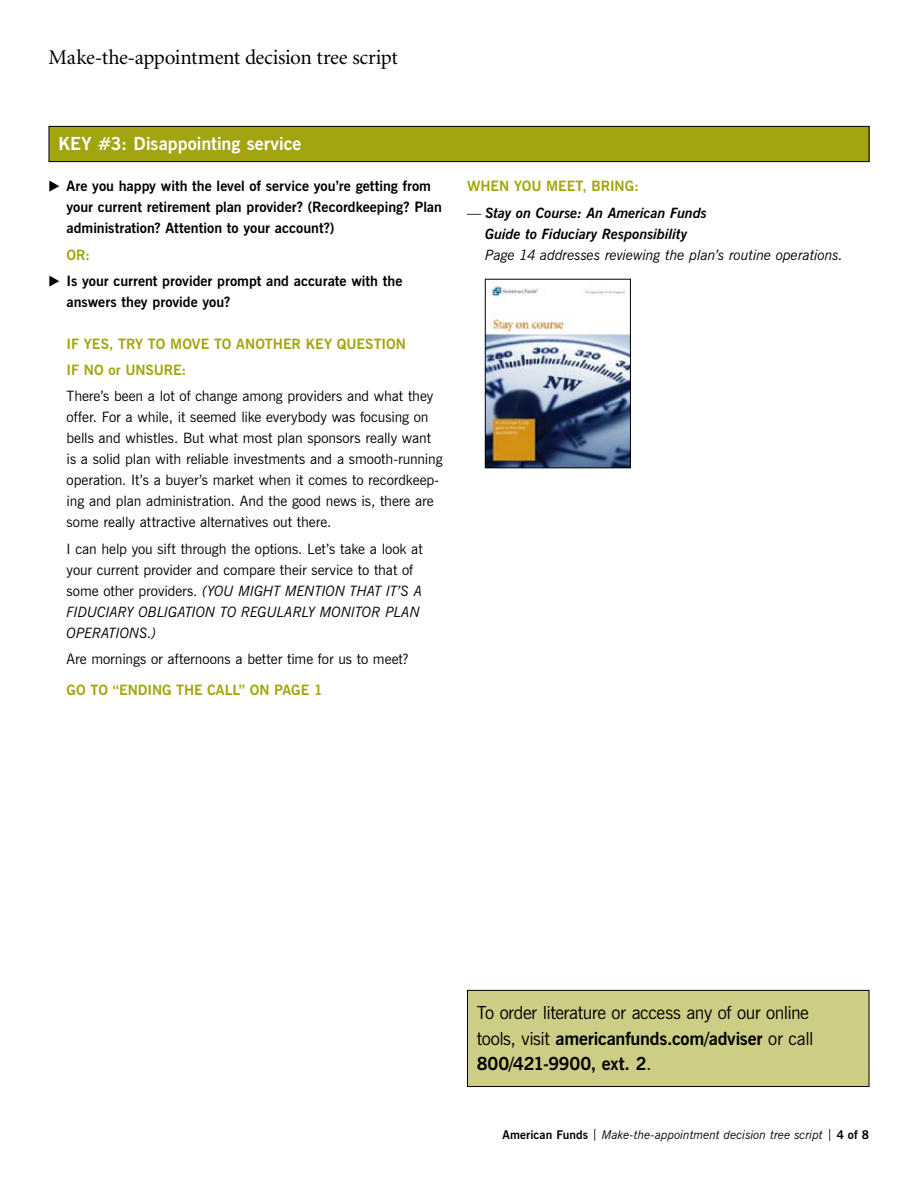
<style>
.page{position:relative;width:918px;height:1188px;background:#fff}
.page>*{position:absolute;margin:0;border:0;box-sizing:border-box;transform-origin:0 0}
.t1{font:21px "Minion";letter-spacing:-.02em;color:#000}
.t2{font:18px/25.5px "News Gothic BT";letter-spacing:-.025em;color:#000}
.t3{font:700 18px "News Gothic BT";color:#fff}
.t4{font:14.25px/21px "News Gothic BT";letter-spacing:-.005em;color:#000}
.t5{font:700 14.25px/21px "News Gothic BT";color:#000}
.t6{font:700 14.25px/26.2px "News Gothic BT";letter-spacing:-.005em;color:#a3a510}
.t7{font:italic 700 14.25px/21px "News Gothic BT";color:#000;text-align:center}
.t8{font:italic 14.25px "News Gothic BT";letter-spacing:-.01em;color:#000}
.t9{font:italic 12px "News Gothic BT";letter-spacing:-.005em;color:#000}
.s1{font-family:"European Pi Three";font-weight:400}
.s2{color:#a3a510}
.s3{font-style:italic}
.s4{font-weight:400;font-style:normal}
.s5{font-weight:700}
.s6{font-weight:700;font-style:normal}
.s7{font-style:normal}
</style>
<div class="page">
<div style="left:467px;top:990px;width:402px;height:97px;background:#cdcd85"></div>
<div style="left:467px;top:990px;width:402px;height:97px;border:1px solid #000"></div>
<div style="left:49px;top:126px;width:820px;height:36px;background:#a3a510"></div>
<div style="left:49px;top:126px;width:820px;height:36px;border:1px solid #000"></div>
<img style="left:487px;top:281px;width:142px;height:185px">
<div style="left:485px;top:279px;width:146px;height:189px;border:1px solid #000"></div>
<h1 class="t1" style="left:49px;top:47px;width:351px">Make-the-appointment decision tree script</h1>
<p class="t3" style="left:58px;top:133px;width:245px">KEY #3: Disappointing service</p>
<p class="t5" style="left:67px;top:176px;width:377px;text-indent:-18px"><span class="s1">E</span> Are you happy with the level of service you’re getting from your current retirement plan provider? (Recordkeeping? Plan administration? Attention to your account?)</p>
<p class="t5" style="left:49px;top:241px;width:355px;line-height:26.2px;text-indent:18px"><span class="s2">OR:<br></span><span class="s1">E</span> Is your current provider prompt and accurate with the</p>
<p class="t5" style="left:67px;top:291px;width:165px">answers they provide you?</p>
<p class="t6" style="left:67px;top:331px;width:341px">IF YES, TRY TO MOVE TO ANOTHER KEY QUESTION<br>IF NO or UNSURE:</p>
<p class="t4" style="left:67px;top:386px;width:378px">There’s been a lot of change among providers and what they offer. For a while, it seemed like everybody was focusing on bells and whistles. But what most plan sponsors really want is a solid plan with reliable investments and a smooth-running operation. It’s a buyer’s market when it comes to recordkeep&shy;ing and plan administration. And the good news is, there are some really attractive alternatives out there.</p>
<p class="t4" style="left:67px;top:538px;width:358px">I can help you sift through the options. Let’s take a look at your current provider and compare their service to that of some other providers. <span class="s3">(YOU MIGHT MENTION THAT IT’S A FIDUCIARY OBLIGATION TO REGULARLY MONITOR PLAN OPERATIONS.)</span></p>
<p class="t4" style="left:67px;top:648px;width:344px">Are mornings or afternoons a better time for us to meet?</p>
<p class="t6" style="left:67px;top:677px;width:258px">GO TO “ENDING THE CALL” ON PAGE 1</p>
<p class="t6" style="left:467px;top:173px;width:173px">WHEN YOU MEET, BRING:</p>
<p class="t7" style="left:467px;top:202px;width:242px"><span class="s4">—</span> Stay on Course: An American Funds<br>Guide to Fiduciary Responsibility</p>
<p class="t8" style="left:485px;top:246px;width:359px">Page 14 addresses reviewing the plan’s routine operations.</p>
<p class="t2" style="left:477px;top:1000px;width:338px">To order literature or access any of our online tools, visit <span class="s5">americanfunds.com/adviser</span> or call<br><span class="s5">800/421-9900, ext. 2</span>.</p>
<p class="t9" style="left:503px;top:1128px;width:368px"><span class="s6">American Funds</span> <span class="s7">|</span> Make-the-appointment decision tree script <span class="s7">|</span> <span class="s6">4 of 8</span></p>
</div>
